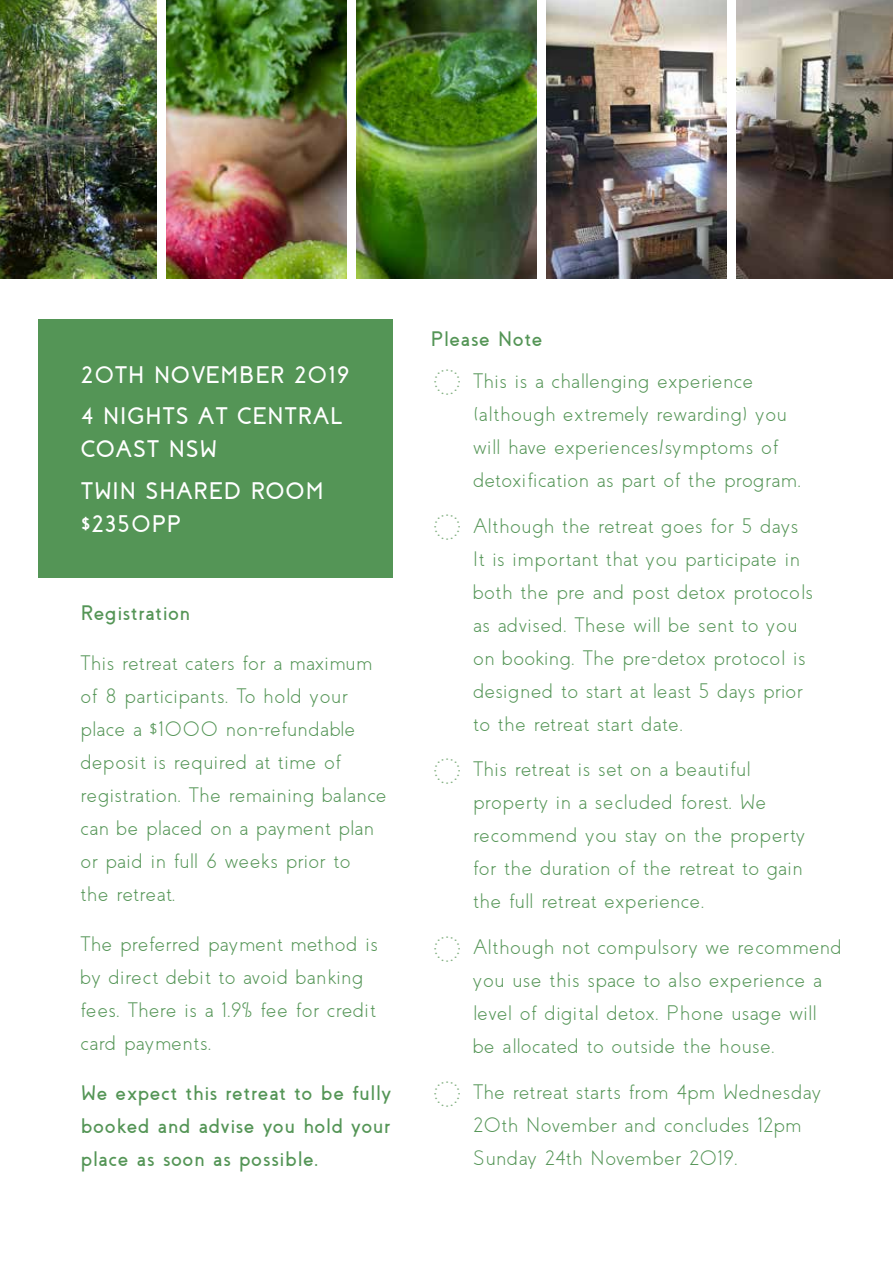
<style>
.page{position:relative;width:893px;height:1263px;background:#fff}
.page>*{position:absolute;margin:0;border:0;box-sizing:border-box;transform-origin:0 0}
.t1{font:100 49.5px "Lato";color:#81af80}
.t2{font:700 24px/41.5px "Coves";letter-spacing:.035em;color:#fff}
.t3{font:300 21px/33px "Coves";letter-spacing:.04em;color:#549556}
.t4{font:300 21px/33px "Coves";letter-spacing:.06em;color:#549556}
.t5{font:700 21px/33px "Coves";letter-spacing:.035em;color:#549556;text-align:justify}
</style>
<div class="page">
<div style="left:38px;top:320px;width:355px;height:258px;background:#549556"></div>
<img style="left:0;top:0;width:157px;height:279px">
<img style="left:167px;top:0;width:180px;height:279px">
<img style="left:356px;top:0;width:180px;height:279px">
<img style="left:546px;top:0;width:180px;height:279px">
<img style="left:736px;top:0;width:157px;height:279px">
<p class="t2" style="left:81px;top:354px;width:270px">20TH NOVEMBER 2019<br>4 NIGHTS AT CENTRAL</p>
<p class="t2" style="left:81px;top:428px;width:244px">COAST NSW<br>TWIN SHARED ROOM</p>
<p class="t2" style="left:81px;top:503px;width:102px">$2350PP</p>
<p class="t5" style="left:81px;top:596px;width:111px">Registration</p>
<p class="t3" style="left:81px;top:646px;width:307px">This retreat caters for a maximum of 8 participants. To hold your place a $1000 non-refundable deposit is required at time of registration. The remaining balance can be placed on a payment plan or paid in full 6 weeks prior to<br>the retreat.</p>
<p class="t3" style="left:81px;top:927px;width:298px">The preferred payment method is by direct debit to avoid banking fees. There is a 1.9% fee for credit card payments.</p>
<p class="t5" style="left:81px;top:1076px;width:312px">We expect this retreat to be fully booked and advise you hold your place as soon as possible.</p>
<p class="t5" style="left:431px;top:323px;width:113px">Please Note</p>
<h1 class="t1" style="left:431px;top:347px;width:34px">◌</h1>
<p class="t3" style="left:473px;top:364px;width:329px">This is a challenging experience (although extremely rewarding) you will have experiences/symptoms of detoxification as part of the program.</p>
<h1 class="t1" style="left:431px;top:492px;width:34px">◌</h1>
<p class="t4" style="left:473px;top:509px;width:341px">Although the retreat goes for 5 days It is important that you participate in both the pre and post detox protocols as advised. These will be sent to you on booking. The pre-detox protocol is designed to start at least 5 days prior to the retreat start date.</p>
<h1 class="t1" style="left:431px;top:735px;width:34px">◌</h1>
<p class="t3" style="left:473px;top:753px;width:333px">This retreat is set on a beautiful property in a secluded forest. We recommend you stay on the property for the duration of the retreat to gain the full retreat experience.</p>
<h1 class="t1" style="left:431px;top:913px;width:34px">◌</h1>
<p class="t4" style="left:473px;top:931px;width:370px">Although not compulsory we recommend you use this space to also experience a level of digital detox. Phone usage will be allocated to outside the house.</p>
<h1 class="t1" style="left:431px;top:1058px;width:34px">◌</h1>
<p class="t3" style="left:473px;top:1075px;width:349px">The retreat starts from 4pm Wednesday<br>20th November and concludes 12pm<br>Sunday 24th November 2019.</p>
</div>
